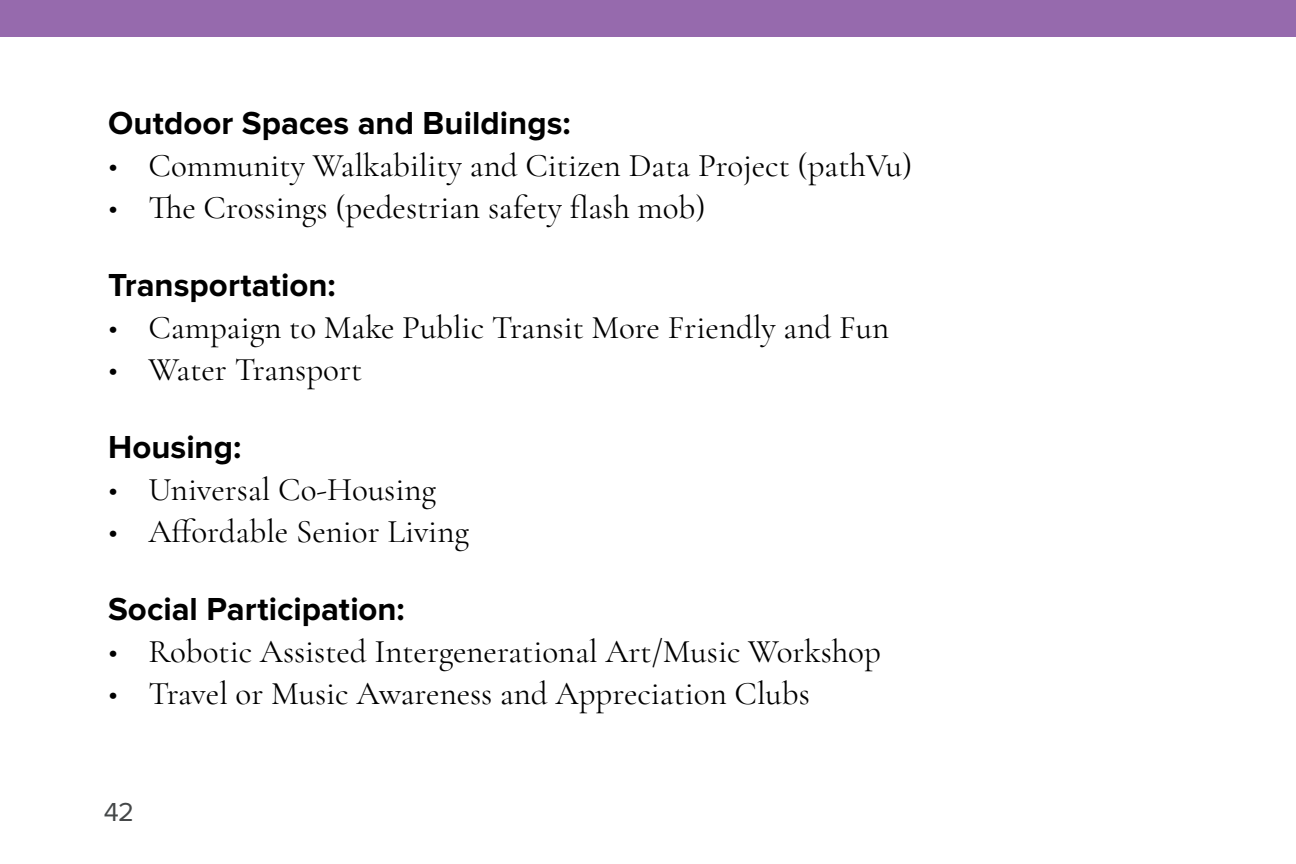
<style>
.page{position:relative;width:1296px;height:864px;background:#fff}
.page>*{position:absolute;margin:0;border:0;box-sizing:border-box;transform-origin:0 0}
.t1{font:33px "Cormorant Garamond";color:#000}
.t2{font:700 33px "Proxima Nova";color:#000}
.t3{font:27px "Proxima Nova";color:#454849}
</style>
<div class="page">
<div style="left:0;top:0;width:1296px;height:37px;background:#966aad"></div>
<p class="t2" style="left:108px;top:108px;width:464px">Outdoor Spaces and Buildings:</p>
<p class="t1" style="left:108px;top:145px;width:806px">• Community Walkability and Citizen Data Project (pathVu)</p>
<p class="t1" style="left:108px;top:187px;width:599px">• The Crossings (pedestrian safety flash mob)</p>
<p class="t2" style="left:108px;top:270px;width:229px">Transportation:</p>
<p class="t1" style="left:108px;top:307px;width:783px">• Campaign to Make Public Transit More Friendly and Fun</p>
<p class="t1" style="left:108px;top:349px;width:256px">• Water Transport</p>
<p class="t2" style="left:108px;top:432px;width:135px">Housing:</p>
<p class="t1" style="left:108px;top:469px;width:330px">• Universal Co-Housing</p>
<p class="t1" style="left:108px;top:511px;width:363px">• Affordable Senior Living</p>
<p class="t2" style="left:108px;top:594px;width:298px">Social Participation:</p>
<p class="t1" style="left:108px;top:631px;width:774px">• Robotic Assisted Intergenerational Art/Music Workshop</p>
<p class="t1" style="left:108px;top:673px;width:703px">• Travel or Music Awareness and Appreciation Clubs</p>
<p class="t3" style="left:104px;top:800px;width:32px">42</p>
</div>
